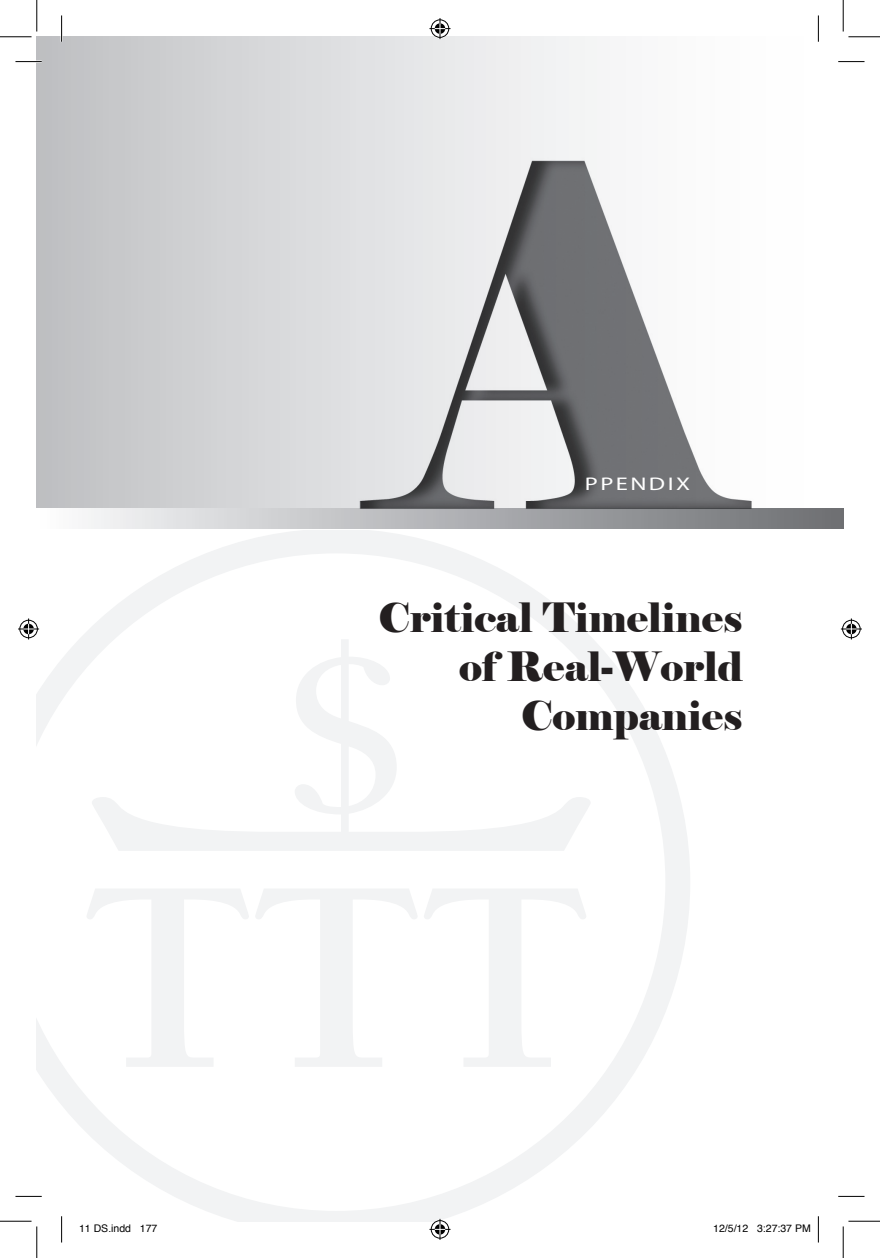
<style>
.page{position:relative;width:880px;height:1258px;background:#fff}
.page>*{position:absolute;margin:0;border:0;box-sizing:border-box;transform-origin:0 0}
.t1{font:40.25px/49px "Elephant";color:#231f20;text-align:right}
.t2{font:18.38px "Myriad Pro";letter-spacing:.1em;color:#fff;scale:1.33 1}
.t3{font:10.5px "Helvetica";color:#000}
</style>
<div class="page">
<div style="left:37px;top:37px;width:805px;height:472px;background:linear-gradient(to right,#c3c4c7,#fff)"></div>
<div style="left:37px;top:509px;width:805px;height:20px;background:linear-gradient(to right,#fbfcfd,#6c6e71)"></div>
<svg style="left:37px;top:530px;width:653px;height:690px"></svg>
<img style="left:352px;top:152px;width:406px;height:367px">
<hr style="left:15px;top:60px;width:27px;height:3px;background:#fff">
<hr style="left:837px;top:60px;width:27px;height:3px;background:#fff">
<hr style="left:15px;top:1194px;width:27px;height:3px;background:#fff">
<hr style="left:60px;top:15px;width:3px;height:27px;background:#fff">
<hr style="left:60px;top:1215px;width:3px;height:27px;background:#fff">
<hr style="left:816px;top:15px;width:3px;height:27px;background:#fff">
<svg style="left:15px;top:61px;width:27px;height:1px"></svg>
<svg style="left:838px;top:61px;width:26px;height:1px"></svg>
<svg style="left:15px;top:1195px;width:27px;height:1px"></svg>
<svg style="left:838px;top:1195px;width:26px;height:1px"></svg>
<svg style="left:61px;top:15px;width:1px;height:27px"></svg>
<svg style="left:61px;top:1216px;width:1px;height:26px"></svg>
<svg style="left:817px;top:15px;width:1px;height:27px"></svg>
<svg style="left:817px;top:1216px;width:1px;height:26px"></svg>
<hr style="left:0;top:36px;width:32px;height:1px;background:#000">
<hr style="left:848px;top:36px;width:31px;height:1px;background:#000">
<hr style="left:0;top:1220px;width:32px;height:1px;background:#000">
<hr style="left:848px;top:1220px;width:31px;height:1px;background:#000">
<hr style="left:36px;top:0;width:1px;height:32px;background:#000">
<hr style="left:36px;top:1226px;width:1px;height:31px;background:#000">
<hr style="left:842px;top:0;width:1px;height:32px;background:#000">
<hr style="left:842px;top:1226px;width:1px;height:31px;background:#000">
<svg style="left:429px;top:18px;width:21px;height:21px"></svg>
<svg style="left:429px;top:1218px;width:21px;height:21px"></svg>
<svg style="left:18px;top:618px;width:21px;height:21px"></svg>
<svg style="left:840px;top:618px;width:21px;height:21px"></svg>
<p class="t2" style="left:584px;top:472px;width:81px">PPENDIX</p>
<p class="t1" style="left:378px;top:593px;width:366px">Critical Timelines of Real-World<br>Companies</p>
<p class="t3" style="left:79px;top:1220px;width:80px">11 DS.indd 177</p>
<p class="t3" style="left:713px;top:1220px;width:99px">12/5/12 3:27:37 PM</p>
</div>
